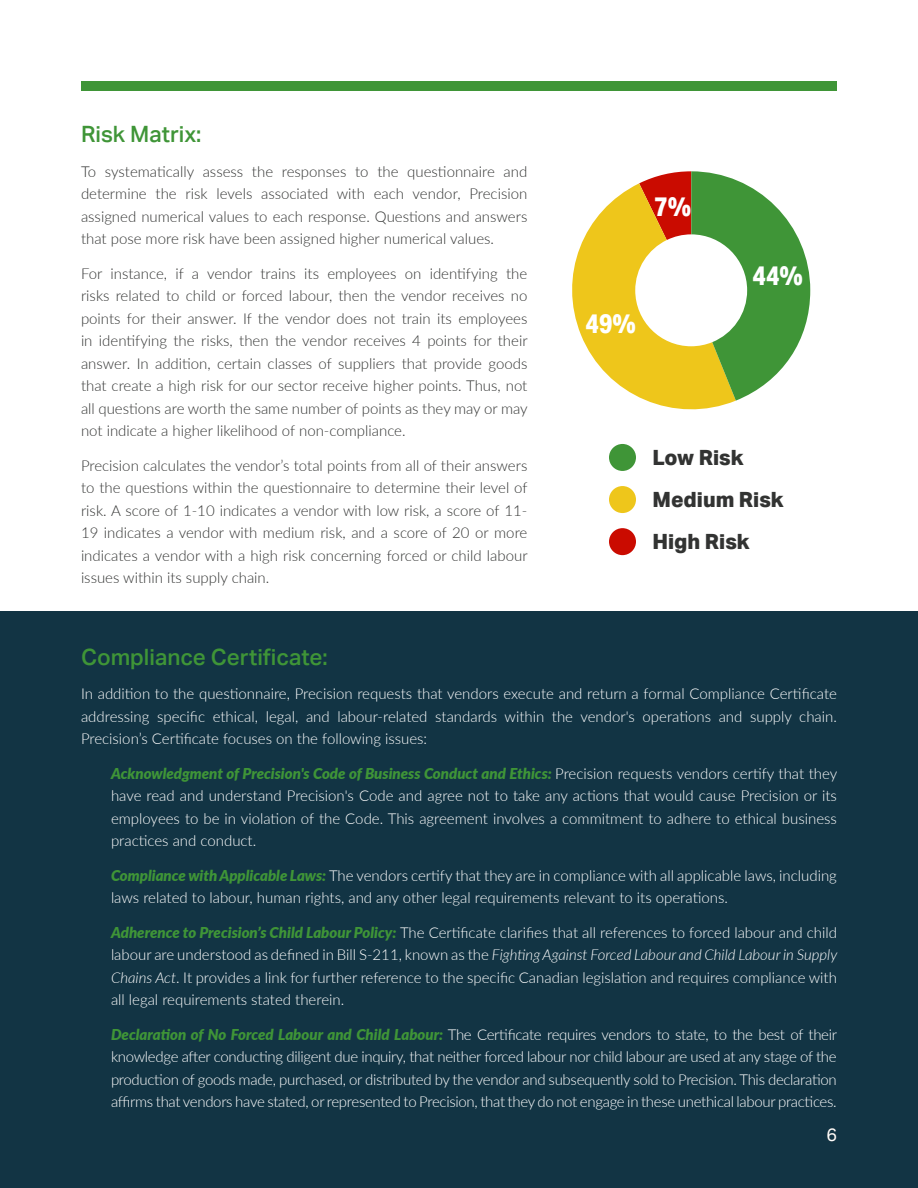
<style>
.page{position:relative;width:918px;height:1188px;background:#fff}
.page>*{position:absolute;margin:0;border:0;box-sizing:border-box;transform-origin:0 0}
._15pt_Size_Align_Left{font:800 27px "Aktiv Grotesk Cd";color:#fff}
._15pt_Size_Align_Left-2{font:500 22.5px "Aktiv Grotesk";color:#3f9537}
._15pt_Size_Align_Left-3{font:800 21px "Aktiv Grotesk";color:#323332}
._12pt_Size_Align_Right{font:18px "Aktiv Grotesk";color:#fff}
._10pt_Size_Align_Left_Justify{font:300 15px/22.5px "Lato";color:#fff;text-align:justify}
._10pt_Size_Align_Left_Justify-2{font:300 15px/22.5px "Lato";color:#323332;text-align:justify}
.s1{font-weight:900;font-style:italic;color:#3f9537}
.s2{font-style:italic}
</style>
<div class="page">
<div style="left:81px;top:81px;width:756px;height:9px;background:#3f9537"></div>
<div style="left:0;top:611px;width:918px;height:577px;background:#123444"></div>
<svg style="left:572px;top:171px;width:238px;height:239px"></svg>
<div style="left:609px;top:444px;width:27px;height:27px;background:#3f9537;border-radius:50%"></div>
<div style="left:609px;top:528px;width:27px;height:27px;background:#ca0b00;border-radius:50%"></div>
<div style="left:609px;top:486px;width:27px;height:27px;background:#eec61b;border-radius:50%"></div>
<p class="_15pt_Size_Align_Left-2" style="left:81px;top:121px;width:122px">Risk Matrix:</p>
<p class="_10pt_Size_Align_Left_Justify-2" style="left:81px;top:160px;width:448px">To systematically assess the responses to the questionnaire and determine the risk levels associated with each vendor, Precision assigned numerical values to each response. Questions and answers that pose more risk have been assigned higher numerical values.</p>
<p class="_10pt_Size_Align_Left_Justify-2" style="left:81px;top:262px;width:448px">For instance, if a vendor trains its employees on identifying the risks related to child or forced labour, then the vendor receives no points for their answer. If the vendor does not train its employees in identifying the risks, then the vendor receives 4 points for their answer. In addition, certain classes of suppliers that provide goods that create a high risk for our sector receive higher points. Thus, not all questions are worth the same number of points as they may or may not indicate a higher likelihood of non-compliance.</p>
<p class="_10pt_Size_Align_Left_Justify-2" style="left:81px;top:454px;width:448px">Precision calculates the vendor’s total points from all of their answers to the questions within the questionnaire to determine their level of risk. A score of 1-10 indicates a vendor with low risk, a score of 11- 19 indicates a vendor with medium risk, and a score of 20 or more indicates a vendor with a high risk concerning forced or child labour issues within its supply chain.</p>
<p class="_15pt_Size_Align_Left" style="left:654px;top:189px;width:38px">7%</p>
<p class="_15pt_Size_Align_Left" style="left:586px;top:306px;width:52px">49%</p>
<p class="_15pt_Size_Align_Left" style="left:753px;top:258px;width:52px">44%</p>
<p class="_15pt_Size_Align_Left-3" style="left:652px;top:445px;width:93px">Low Risk</p>
<p class="_15pt_Size_Align_Left-3" style="left:652px;top:487px;width:133px">Medium Risk</p>
<p class="_15pt_Size_Align_Left-3" style="left:652px;top:529px;width:99px">High Risk</p>
<p class="_15pt_Size_Align_Left-2" style="left:81px;top:644px;width:248px">Compliance Certificate:</p>
<p class="_10pt_Size_Align_Left_Justify" style="left:81px;top:682px;width:757px">In addition to the questionnaire, Precision requests that vendors execute and return a formal Compliance Certificate addressing specific ethical, legal, and labour-related standards within the vendor's operations and supply chain.<br>Precision’s Certificate focuses on the following issues:</p>
<p class="_10pt_Size_Align_Left_Justify" style="left:111px;top:761px;width:728px"><span class="s1">Acknowledgment of Precision's Code of Business Conduct and Ethics:</span> Precision requests vendors certify that they have read and understand Precision's Code and agree not to take any actions that would cause Precision or its employees to be in violation of the Code. This agreement involves a commitment to adhere to ethical business practices and conduct.</p>
<p class="_10pt_Size_Align_Left_Justify" style="left:111px;top:863px;width:727px"><span class="s1">Compliance with Applicable Laws:</span> The vendors certify that they are in compliance with all applicable laws, including laws related to labour, human rights, and any other legal requirements relevant to its operations.</p>
<p class="_10pt_Size_Align_Left_Justify" style="left:111px;top:920px;width:728px"><span class="s1">Adherence to Precision’s Child Labour Policy:</span> The Certificate clarifies that all references to forced labour and child labour are understood as defined in Bill S-211, known as the <span class="s2">Fighting Against Forced Labour and Child Labour in Supply Chains Act</span>. It provides a link for further reference to the specific Canadian legislation and requires compliance with all legal requirements stated therein.</p>
<p class="_10pt_Size_Align_Left_Justify" style="left:111px;top:1022px;width:728px"><span class="s1">Declaration of No Forced Labour and Child Labour:</span> The Certificate requires vendors to state, to the best of their knowledge after conducting diligent due inquiry, that neither forced labour nor child labour are used at any stage of the production of goods made, purchased, or distributed by the vendor and subsequently sold to Precision. This declaration affirms that vendors have stated, or represented to Precision, that they do not engage in these unethical labour practices.</p>
<p class="_12pt_Size_Align_Right" style="left:826px;top:1125px;width:12px">6</p>
</div>
